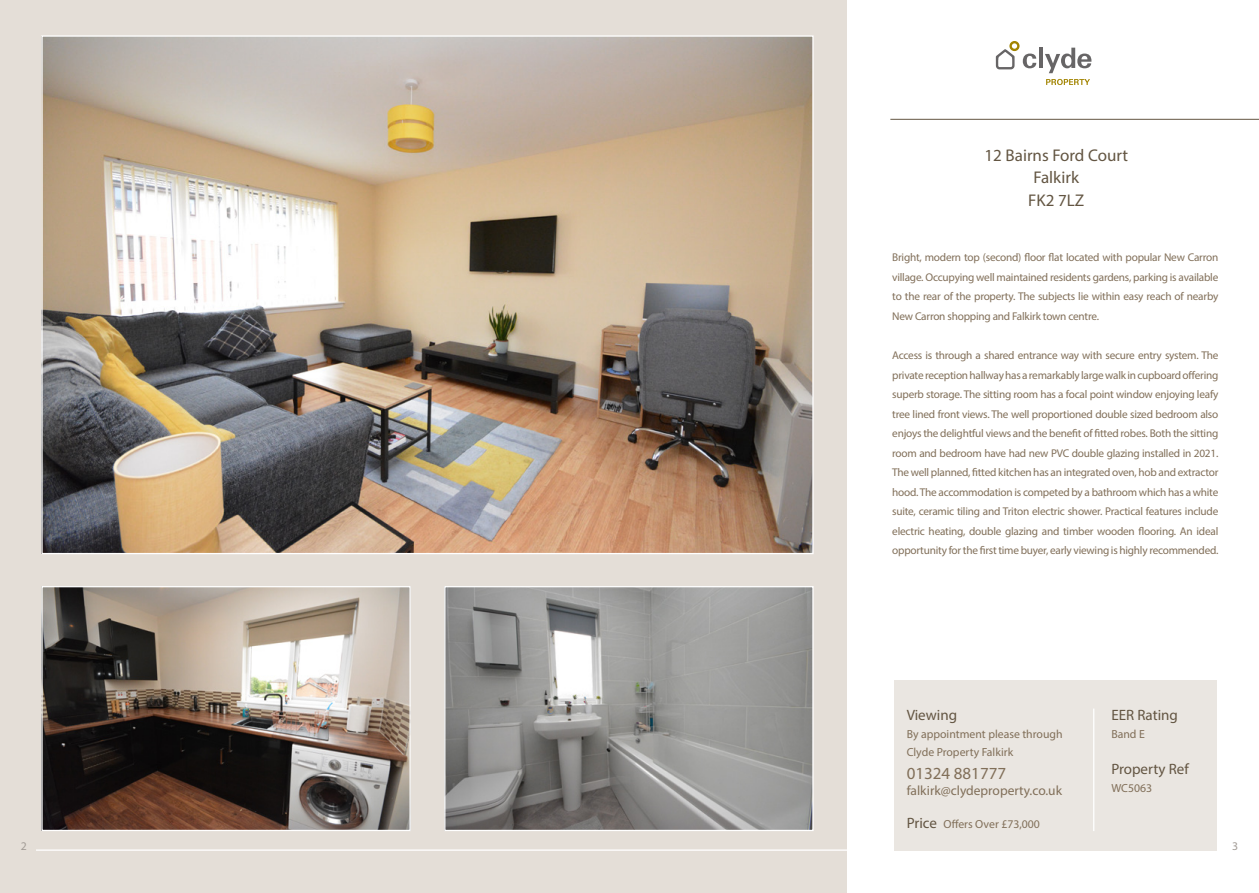
<style>
.page{position:relative;width:1259px;height:893px;background:#fff}
.page>*{position:absolute;margin:0;border:0;box-sizing:border-box;transform-origin:0 0}
.t1{font:16.95px/22.5px "Myriad Pro";color:#635542;text-align:center}
.t2{font:16.95px "Myriad Pro";color:#816f59}
.t3{font:15px "Myriad Pro";color:#635542}
.t4{font:13.5px "Myriad Pro";color:#816f59}
.t5{font:11.7px/18px "Myriad Pro";color:#816f59}
.t6{font:11.7px "Myriad Pro";color:#a29c96}
.t7{font:11.25px/19.5px "Myriad Pro";letter-spacing:-.02em;color:#816f59;text-align:justify}
.s1{font-size:15px;color:#635542}
</style>
<div class="page">
<div style="left:0;top:0;width:847px;height:893px;background:#e4ded7"></div>
<img style="left:43px;top:37px;width:768px;height:515px">
<img style="left:43px;top:588px;width:366px;height:241px">
<div style="left:41px;top:586px;width:370px;height:245px;border:1px solid #fff"></div>
<img style="left:446px;top:588px;width:365px;height:241px">
<div style="left:444px;top:586px;width:369px;height:245px;border:1px solid #fff"></div>
<hr style="left:36px;top:849px;width:1066px;height:2px;background:#fff">
<div style="left:1009px;top:41px;width:10px;height:10px;border:2px solid #a28400;border-radius:50%"></div>
<svg style="left:1022px;top:54px;width:14px;height:14px"></svg>
<hr style="left:1039px;top:48px;width:4px;height:20px;background:#676566">
<svg style="left:1045px;top:48px;width:46px;height:25px"></svg>
<svg style="left:1046px;top:79px;width:44px;height:6px"></svg>
<svg style="left:996px;top:48px;width:19px;height:22px"></svg>
<hr style="left:890px;top:119px;width:369px;height:1px;background:#635542">
<div style="left:894px;top:680px;width:322px;height:171px;background:#eae6e1"></div>
<hr style="left:1093px;top:709px;width:1px;height:122px;background:#fff">
<h1 class="t1" style="left:984px;top:143px;width:145px">12 Bairns Ford Court<br>Falkirk<br>FK2 7LZ</h1>
<p class="t7" style="left:892px;top:248px;width:328px">Bright, modern top (second) floor flat located with popular New Carron village. Occupying well maintained residents gardens, parking is available to the rear of the property. The subjects lie within easy reach of nearby New Carron shopping and Falkirk town centre.</p>
<p class="t7" style="left:892px;top:345px;width:328px">Access is through a shared entrance way with secure entry system. The private reception hallway has a remarkably large walk in cupboard offering superb storage. The sitting room has a focal point window enjoying leafy tree lined front views. The well proportioned double sized bedroom also enjoys the delightful views and the benefit of fitted robes. Both the sitting room and bedroom have had new PVC double glazing installed in 2021.<br>The well planned, fitted kitchen has an integrated oven, hob and extractor hood. The accommodation is competed by a bathroom which has a white suite, ceramic tiling and Triton electric shower. Practical features include electric heating, double glazing and timber wooden flooring. An ideal opportunity for the first time buyer, early viewing is highly recommended.</p>
<h2 class="t3" style="left:906px;top:706px;width:52px">Viewing</h2>
<p class="t5" style="left:906px;top:725px;width:157px">By appointment please through<br>Clyde Property Falkirk</p>
<h1 class="t2" style="left:906px;top:763px;width:101px">01324 881777</h1>
<p class="t4" style="left:906px;top:782px;width:157px">falkirk@clydeproperty.co.uk</p>
<p class="t5" style="left:906px;top:815px;width:135px"><span class="s1">Price</span> Offers Over £73,000</p>
<h2 class="t3" style="left:1111px;top:706px;width:68px">EER Rating</h2>
<p class="t5" style="left:1111px;top:725px;width:35px">Band E</p>
<h2 class="t3" style="left:1111px;top:760px;width:79px">Property Ref</h2>
<p class="t5" style="left:1111px;top:779px;width:42px">WC5063</p>
<p class="t6" style="left:21px;top:839px;width:8px">2</p>
<p class="t6" style="left:1232px;top:839px;width:8px">3</p>
</div>
